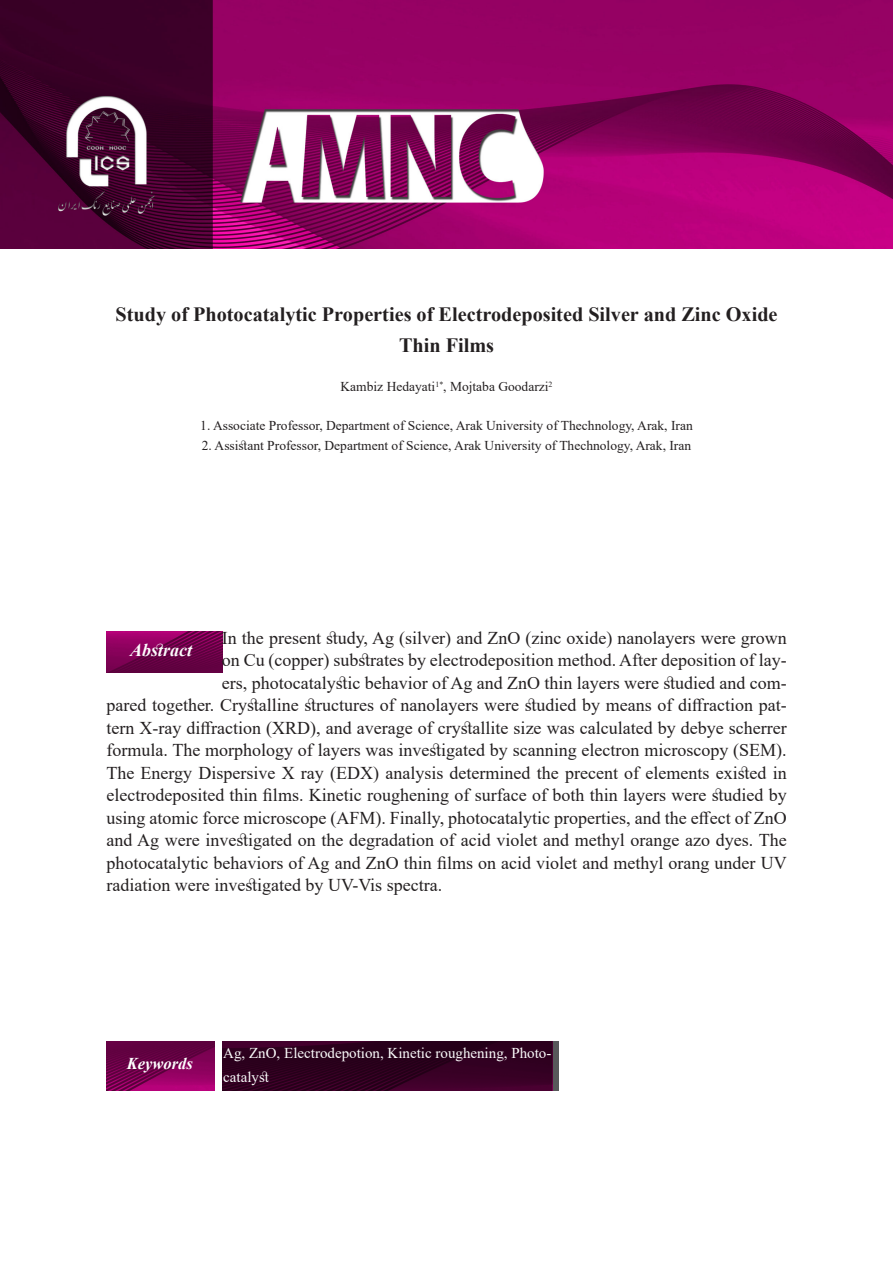
<style>
.page{position:relative;width:893px;height:1263px;background:#fff}
.page>*{position:absolute;margin:0;border:0;box-sizing:border-box;transform-origin:0 0}
.English{font:700 20.25px/31.5px "Times New Roman";color:#231f20;text-align:center}
.English-2{font:18px/22.5px "Times New Roman";color:#231f20;text-align:justify}
.t1{font:italic 700 18px "Times New Roman";color:#fcfcfc}
.t2{font:italic 700 16.5px "Times New Roman";color:#fff}
.English-3{font:15px "Times New Roman";color:#fafafa}
.English-4{font:13.5px "Times New Roman";color:#231f20}
.English-5{font:7.8px "Times New Roman";color:#231f20}
.s1{font-size:13.5px}
</style>
<div class="page">
<img style="left:0;top:0;width:893px;height:249px">
<img style="left:106px;top:631px;width:116px;height:42px">
<img style="left:106px;top:1042px;width:108px;height:49px">
<svg style="left:552px;top:1042px;width:7px;height:49px"></svg>
<img style="left:222px;top:1042px;width:330px;height:49px">
<p class="English" style="left:115px;top:298px;width:664px">Study of Photocatalytic Properties of Electrodeposited Silver and Zinc Oxide<br>Thin Films</p>
<p class="English-5" style="left:549px;top:379px;width:5px">2</p>
<p class="English-5" style="left:435px;top:379px;width:13px"><span class="s1">,</span>*1</p>
<p class="English-4" style="left:450px;top:377px;width:100px">Mojtaba Goodarzi</p>
<p class="English-4" style="left:341px;top:377px;width:96px">Kambiz Hedayati</p>
<p class="English-4" style="left:200px;top:416px;width:494px">1. Associate Professor, Department of Science, Arak University of Thechnology, Arak, Iran</p>
<p class="English-4" style="left:202px;top:436px;width:491px">2. Assistant Professor, Department of Science, Arak University of Thechnology, Arak, Iran</p>
<p class="t1" style="left:130px;top:637px;width:63px">Abstract</p>
<p class="English-2" style="left:222px;top:626px;width:566px">In the present study, Ag (silver) and ZnO (zinc oxide) nanolayers were grown</p>
<p class="English-2" style="left:222px;top:648px;width:566px">on Cu (copper) substrates by electrodeposition method. After deposition of lay-</p>
<p class="English-2" style="left:222px;top:671px;width:566px">ers, photocatalystic behavior of Ag and ZnO thin layers were studied and com-</p>
<p class="English-2" style="left:106px;top:693px;width:682px">pared together. Crystalline structures of nanolayers were studied by means of diffraction pat-</p>
<p class="English-2" style="left:106px;top:716px;width:682px">tern X-ray diffraction (XRD ,) and average of crystallite size was calculated by debye scherrer</p>
<p class="English-2" style="left:106px;top:738px;width:682px">formula. The morphology of layers was investigated by scanning electron microscopy (SEM .( The Energy Dispersive X ray (EDX) analysis determined the precent of elements existed in electrodeposited thin films. Kinetic roughening of surface of both thin layers were studied by using atomic force microscope (AFM .) Finally, photocatalytic properties, and the effect of ZnO and Ag were investigated on the degradation of acid violet and methyl orange azo dyes. The photocatalytic behaviors of Ag and ZnO thin films on acid violet and methyl orang under UV radiation were investigated by UV-Vis spectra.</p>
<p class="t2" style="left:127px;top:1052px;width:67px">Keywords</p>
<p class="English-3" style="left:223px;top:1042px;width:330px">Ag, ZnO, Electrodepotion, Kinetic roughening, Photo-</p>
<p class="English-3" style="left:223px;top:1066px;width:47px">catalyst</p>
</div>
